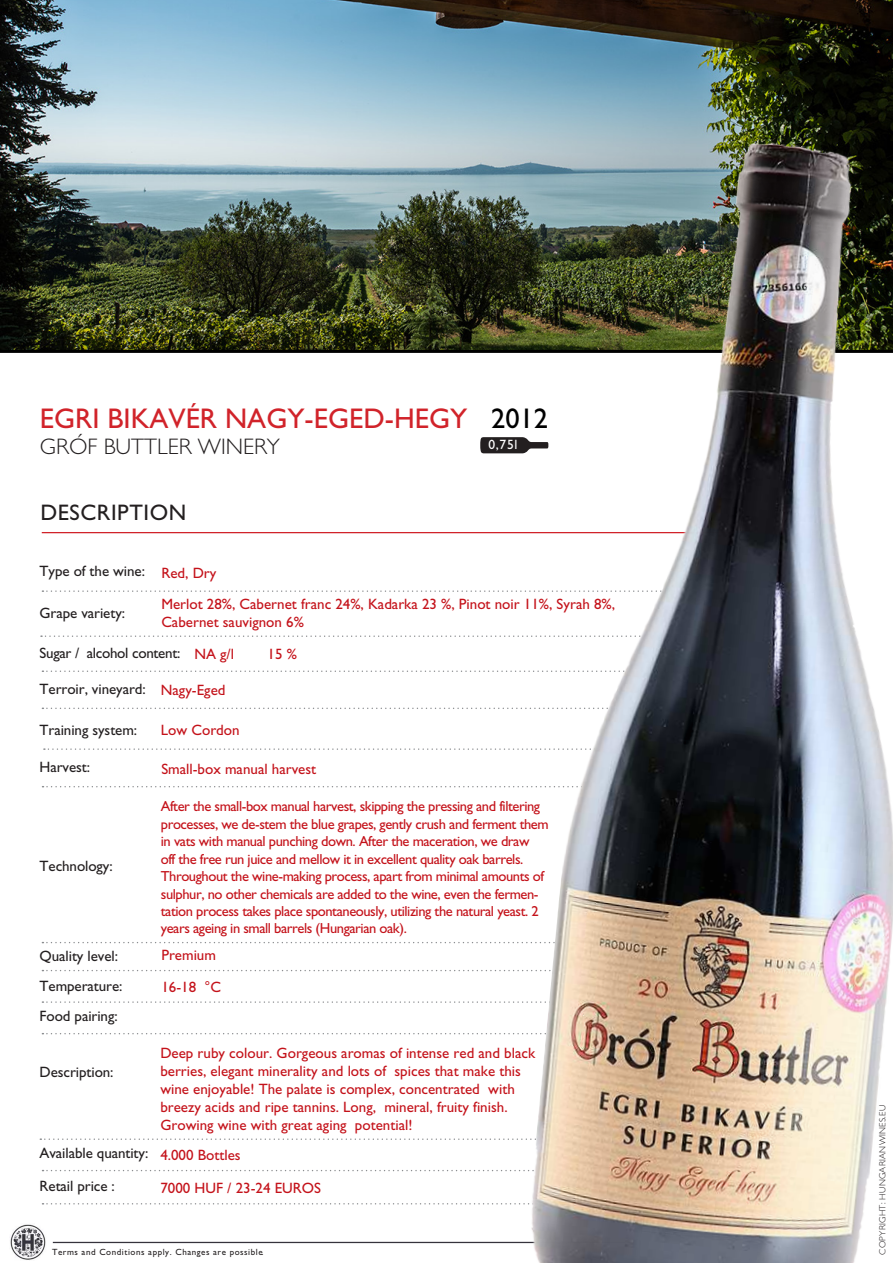
<style>
.page{position:relative;width:893px;height:1263px;background:#fff}
.page>*{position:absolute;margin:0;border:0;box-sizing:border-box;transform-origin:0 0}
.t1{font:500 28.5px "Gill CE";color:#d1232a}
.t2{font:300 22.5px "Gill CE";color:#231f20}
.t3{font:500 22.5px "Gill CE";letter-spacing:.025em;color:#231f20}
.t4{font:500 15px/18px "Gill CE";color:#c4121a}
.t5{font:500 15px/30px "Gill CE";letter-spacing:-.005em;color:#231f20}
.t6{font:500 14.55px/17.4px "Gill CE";letter-spacing:-.03em;color:#c4121a}
.t7{font:500 13.5px "Gill CE";color:#fff}
.t8{font:500 9px "Gill CE";letter-spacing:.06em;color:#231f20}
.t9{font:300 9px "Gill CE";letter-spacing:.025em;color:#231f20}
.s1{color:#000}
</style>
<div class="page">
<img style="left:0;top:0;width:893px;height:350px">
<hr style="left:0;top:350px;width:893px;height:3px;background:#000">
<svg style="left:42px;top:590px;width:480px;height:2px"></svg>
<svg style="left:42px;top:670px;width:479px;height:2px"></svg>
<svg style="left:44px;top:748px;width:480px;height:2px"></svg>
<svg style="left:42px;top:942px;width:481px;height:1px"></svg>
<svg style="left:42px;top:1001px;width:482px;height:2px"></svg>
<svg style="left:42px;top:1033px;width:482px;height:1px"></svg>
<svg style="left:42px;top:970px;width:482px;height:1px"></svg>
<hr style="left:42px;top:532px;width:702px;height:1px;background:#d1232a">
<svg style="left:41px;top:635px;width:483px;height:2px"></svg>
<svg style="left:42px;top:707px;width:480px;height:2px"></svg>
<svg style="left:43px;top:1170px;width:481px;height:1px"></svg>
<svg style="left:43px;top:1203px;width:481px;height:1px"></svg>
<svg style="left:43px;top:786px;width:481px;height:1px"></svg>
<svg style="left:40px;top:1138px;width:483px;height:2px"></svg>
<hr style="left:53px;top:1242px;width:581px;height:1px;background:#36333c">
<svg style="left:480px;top:437px;width:44px;height:16px"></svg>
<img style="left:10px;top:1224px;width:36px;height:36px">
<img style="left:524px;top:130px;width:369px;height:1133px">
<h1 class="t1" style="left:40px;top:408px;width:510px">EGRI BIKAVÉR NAGY-EGED-HEGY <span class="s1">2012</span></h1>
<h2 class="t2" style="left:40px;top:433px;width:242px">GRÓF BUTTLER WINERY</h2>
<p class="t7" style="left:488px;top:439px;width:30px">0,75l</p>
<h2 class="t3" style="left:40px;top:504px;width:147px">DESCRIPTION</h2>
<p class="t5" style="left:40px;top:557px;width:107px">Type of the wine:</p>
<p class="t5" style="left:40px;top:599px;width:87px">Grape variety:</p>
<p class="t5" style="left:40px;top:639px;width:142px">Sugar / alcohol content:</p>
<p class="t5" style="left:40px;top:675px;width:108px">Terroir, vineyard:</p>
<p class="t5" style="left:40px;top:716px;width:99px">Training system:</p>
<p class="t5" style="left:40px;top:753px;width:52px">Harvest:</p>
<p class="t4" style="left:161px;top:558px;width:455px;line-height:31.5px">Red, Dry<br>Merlot 28%, Cabernet franc 24%, Kadarka 23 %, Pinot noir 11%, Syrah 8%,</p>
<p class="t4" style="left:161px;top:614px;width:144px">Cabernet sauvignon 6%</p>
<p class="t4" style="left:194px;top:646px;width:41px">NA g/l</p>
<p class="t4" style="left:267px;top:646px;width:31px">15 %</p>
<p class="t4" style="left:161px;top:682px;width:66px">Nagy-Eged</p>
<p class="t4" style="left:161px;top:722px;width:80px">Low Cordon</p>
<p class="t4" style="left:161px;top:761px;width:156px">Small-box manual harvest</p>
<p class="t6" style="left:161px;top:799px;width:389px">After the small-box manual harvest, skipping the pressing and filtering processes, we de-stem the blue grapes, gently crush and ferment them in vats with manual punching down. After the maceration, we draw<br>off the free run juice and mellow it in excellent quality oak barrels.<br>Throughout the wine-making process, apart from minimal amounts of sulphur, no other chemicals are added to the wine, even the fermen&shy;tation process takes place spontaneously, utilizing the natural yeast. 2 years ageing in small barrels (Hungarian oak).</p>
<p class="t5" style="left:40px;top:852px;width:75px">Technology:</p>
<p class="t5" style="left:40px;top:942px;width:84px">Quality level:<br>Temperature:<br>Food pairing:</p>
<p class="t5" style="left:40px;top:1058px;width:76px">Description:</p>
<p class="t5" style="left:40px;top:1139px;width:110px">Available quantity:</p>
<p class="t5" style="left:40px;top:1172px;width:77px">Retail price :</p>
<p class="t4" style="left:161px;top:947px;width:56px">Premium</p>
<p class="t4" style="left:161px;top:979px;width:61px">16-18 °C</p>
<p class="t4" style="left:160px;top:1045px;width:376px">Deep ruby colour. Gorgeous aromas of intense red and black berries, elegant minerality and lots of spices that make this wine enjoyable! The palate is complex, concentrated with breezy acids and ripe tannins. Long, mineral, fruity finish.<br>Growing wine with great aging potential!</p>
<p class="t4" style="left:160px;top:1140px;width:162px;line-height:32.8px">4.000 Bottles<br>7000 HUF / 23-24 EUROS</p>
<p class="t8" style="left:52px;top:1248px;width:213px">Terms and Conditions apply. Changes are possible.</p>
<p class="t9" style="left:877px;top:1254px;width:151px;rotate:-90deg">COPYRIGHT: HUNGARIANWINES.EU</p>
</div>
